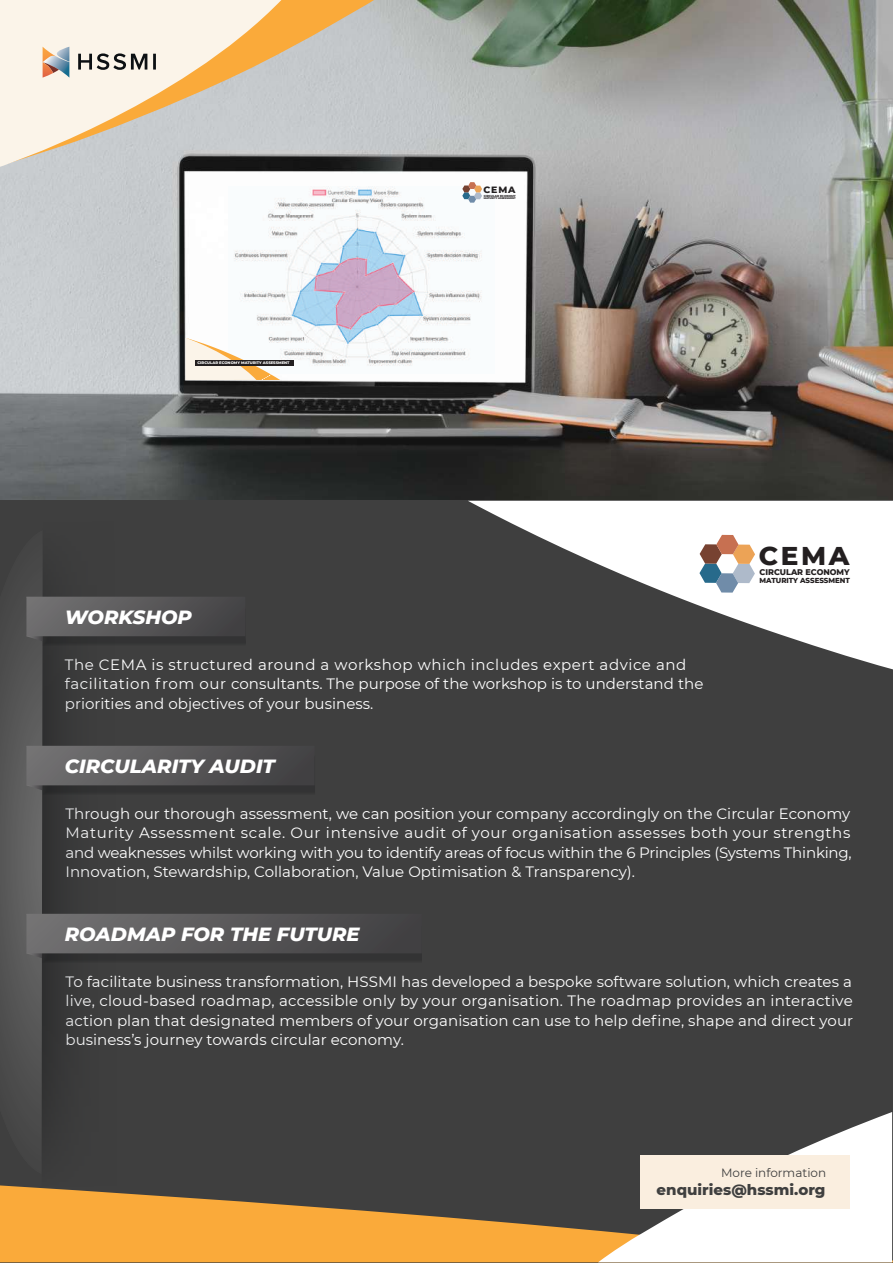
<style>
.page{position:relative;width:893px;height:1263px;background:#fff}
.page>*{position:absolute;margin:0;border:0;box-sizing:border-box;transform-origin:0 0}
.t1{font:800 26.25px "Montserrat";color:#231f20}
.t2{font:italic 800 19.5px "Montserrat";color:#fff}
.t3{font:15px/19.5px "Montserrat";color:#fff;text-align:justify}
.t4{font:800 15px "Montserrat";color:#3f3f3f}
.t5{font:12px "Montserrat";color:#3f3f3f}
.t6{font:800 9.3px "Montserrat";color:#231f20}
.t7{font:800 8.4px "Montserrat";color:#231f20;scale:.95 1}
.t8{font:800 7.35px "Montserrat";color:#231f20;scale:.95 1}
.t9{font:800 3.75px "Montserrat";color:#fff}
.t10{font:800 3px "Montserrat";color:#231f20;scale:.95 1}
.t11{font:800 2.7px "Montserrat";color:#231f20;scale:.95 1}
</style>
<div class="page">
<img style="left:0;top:0;width:893px;height:500px">
<svg style="left:283px;top:0;width:94px;height:166px;background:#c2b9aa"></svg>
<img style="left:228px;top:187px;width:266px;height:186px">
<div style="left:0;top:500px;width:893px;height:763px;background:#3f3f3f"></div>
<svg style="left:0;top:0;width:283px;height:167px;background:#e4d9c8"></svg>
<svg style="left:186px;top:338px;width:94px;height:42px"></svg>
<svg style="left:468px;top:501px;width:425px;height:169px;fill:#fff"></svg>
<svg style="left:0;top:571px;width:422px;height:563px"></svg>
<div style="left:26px;top:914px;width:396px;height:39px;background:linear-gradient(to right,#747373,#403f41)"></div>
<svg style="left:0;top:1185px;width:893px;height:77px;fill:#faaa3a"></svg>
<svg style="left:598px;top:1112px;width:294px;height:150px"></svg>
<div style="left:640px;top:1155px;width:210px;height:53px;background:#faeedf"></div>
<svg style="left:78px;top:53px;width:69px;height:17px"></svg>
<hr style="left:153px;top:54px;width:3px;height:16px;background:#0c1013">
<svg style="left:43px;top:47px;width:26px;height:31px"></svg>
<svg style="left:699px;top:535px;width:56px;height:58px;background:#bfb4b0"></svg>
<svg style="left:462px;top:182px;width:20px;height:21px"></svg>
<div style="left:196px;top:360px;width:98px;height:6px;background:#231f20"></div>
<p class="t9" style="left:198px;top:360px;width:94px">CIRCULAR ECONOMY MATURITY ASSESSMENT</p>
<p class="t6" style="left:483px;top:183px;width:34px">CEMA</p>
<p class="t10" style="left:484px;top:193px;width:35px">CIRCULAR ECONOMY</p>
<p class="t11" style="left:484px;top:196px;width:35px">MATURITY ASSESSMENT</p>
<h2 class="t2" style="left:65px;top:603px;width:129px">WORKSHOP</h2>
<p class="t3" style="left:65px;top:654px;width:640px;text-align:left">The CEMA is structured around a workshop which includes expert advice and facilitation from our consultants. The purpose of the workshop is to understand the priorities and objectives of your business.</p>
<h2 class="t2" style="left:65px;top:752px;width:212px">CIRCULARITY AUDIT</h2>
<h1 class="t1" style="left:759px;top:536px;width:92px">CEMA</h1>
<p class="t7" style="left:759px;top:566px;width:96px">CIRCULAR ECONOMY</p>
<p class="t8" style="left:759px;top:575px;width:97px">MATURITY ASSESSMENT</p>
<p class="t3" style="left:66px;top:803px;width:788px">Through our thorough assessment, we can position your company accordingly on the Circular Economy Maturity Assessment scale. Our intensive audit of your organisation assesses both your strengths and weaknesses whilst working with you to identify areas of focus within the 6 Principles (Systems Thinking, Innovation, Stewardship, Collaboration, Value Optimisation &amp; Transparency).</p>
<h2 class="t2" style="left:65px;top:920px;width:296px">ROADMAP FOR THE FUTURE</h2>
<p class="t3" style="left:66px;top:971px;width:789px">To facilitate business transformation, HSSMI has developed a bespoke software solution, which creates a live, cloud-based roadmap, accessible only by your organisation. The roadmap provides an interactive action plan that designated members of your organisation can use to help define, shape and direct your business’s journey towards circular economy.</p>
<p class="t5" style="left:721px;top:1164px;width:107px">More information</p>
<p class="t4" style="left:657px;top:1178px;width:170px">enquiries@hssmi.org</p>
</div>
